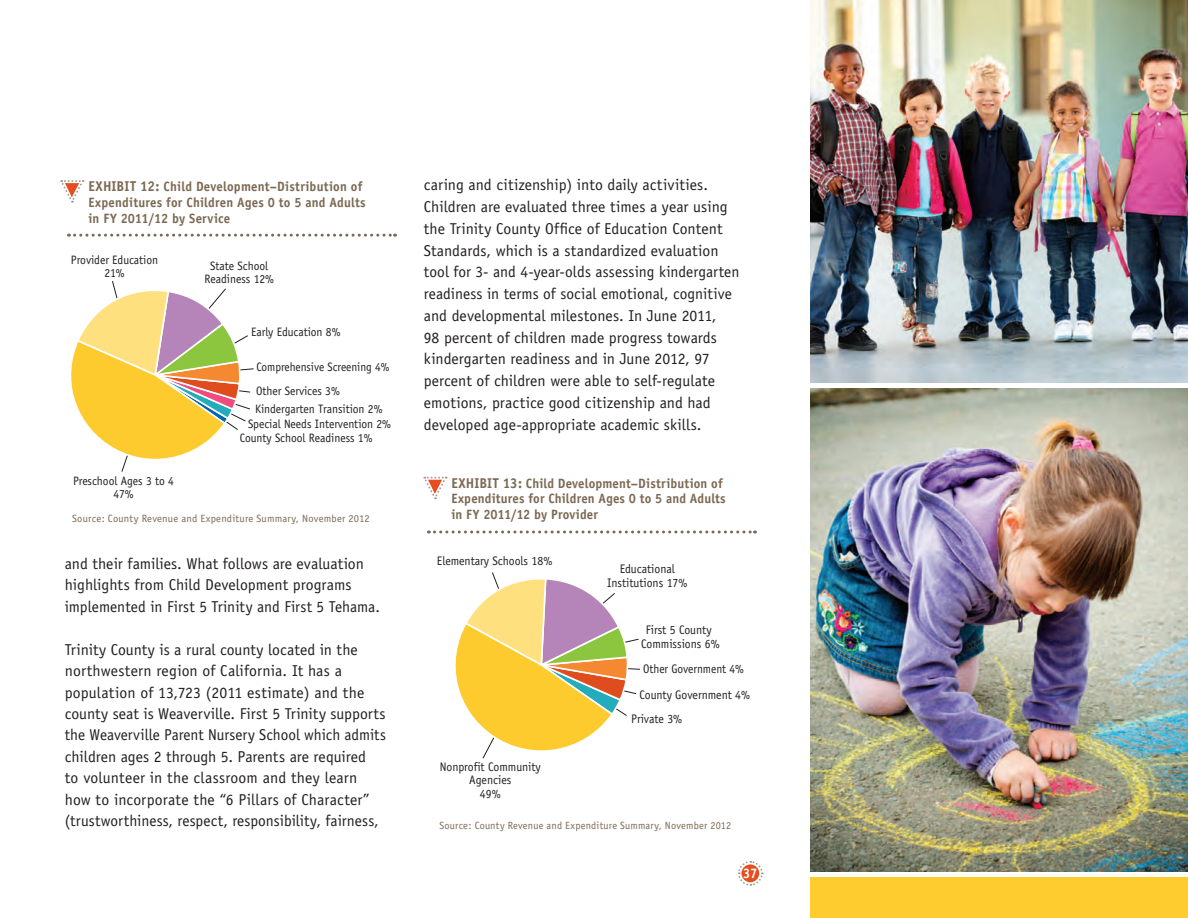
<style>
.page{position:relative;width:1188px;height:918px;background:#fff}
.page>*{position:absolute;margin:0;border:0;box-sizing:border-box;transform-origin:0 0}
.t1{font:15.75px/21.8px "Officina Sans";color:#231f20}
.t2{font:700 13.95px "Officina Sans";color:#fff;scale:.93 1}
.t3{font:700 13.5px/15.8px "Officina Sans";letter-spacing:.015em;color:#7c6954;scale:.95 1}
.t4{font:12.45px/13.2px "Officina Sans";letter-spacing:-.005em;color:#231f20;text-align:center;scale:.95 1}
.t5{font:12.45px/26.2px "Officina Sans";letter-spacing:-.005em;color:#231f20;text-align:center;scale:.92 1}
.t6{font:12.15px/13px "Officina Sans";letter-spacing:-.005em;color:#231f20;text-align:center;scale:.95 1}
.t7{font:12.15px/23.9px "Officina Sans";letter-spacing:-.005em;color:#231f20;scale:.93 1}
.t8{font:10.5px "Officina Sans";letter-spacing:.02em;color:#7c6954}
.s1{font-size:14.25px}
</style>
<div class="page">
<svg style="left:428px;top:531px;width:327px;height:3px"></svg>
<svg style="left:68px;top:234px;width:328px;height:3px"></svg>
<div style="left:810px;top:878px;width:378px;height:40px;background:#fecc2f"></div>
<svg style="left:60px;top:180px;width:24px;height:23px"></svg>
<svg style="left:71px;top:281px;width:183px;height:191px"></svg>
<svg style="left:423px;top:477px;width:24px;height:22px"></svg>
<svg style="left:455px;top:572px;width:185px;height:187px"></svg>
<img style="left:810px;top:0;width:378px;height:383px">
<img style="left:810px;top:389px;width:378px;height:483px">
<svg style="left:738px;top:861px;width:26px;height:25px"></svg>
<div style="left:741px;top:864px;width:18px;height:18px;background:#e54e20;border-radius:50%"></div>
<p class="t3" style="left:88px;top:179px;width:293px"><span class="s1">EXHIBIT 12:</span> Child Development–Distribution of<br>Expenditures for Children Ages 0 to 5 and Adults in FY 2011/12 by Service</p>
<p class="t6" style="left:71px;top:254px;width:93px">Provider Education</p>
<p class="t6" style="left:210px;top:259px;width:63px">State School</p>
<p class="t6" style="left:104px;top:267px;width:23px">21%</p>
<p class="t6" style="left:205px;top:272px;width:74px">Readiness 12%</p>
<p class="t6" style="left:251px;top:325px;width:96px">Early Education 8%</p>
<p class="t7" style="left:256px;top:355px;width:145px">Comprehensive Screening 4%<br>Other Services 3%</p>
<p class="t6" style="left:255px;top:402px;width:136px">Kindergarten Transition 2%</p>
<p class="t6" style="left:248px;top:417px;width:152px">Special Needs Intervention 2%</p>
<p class="t6" style="left:240px;top:431px;width:141px">County School Readiness 1%</p>
<p class="t6" style="left:73px;top:474px;width:108px">Preschool Ages 3 to 4<br>47%</p>
<p class="t8" style="left:72px;top:512px;width:299px">Source: County Revenue and Expenditure Summary, November 2012</p>
<p class="t1" style="left:65px;top:553px;width:317px">and their families. What follows are evaluation highlights from Child Development programs implemented in First 5 Trinity and First 5 Tehama.</p>
<p class="t1" style="left:65px;top:639px;width:323px">Trinity County is a rural county located in the northwestern region of California. It has a population of 13,723 (2011 estimate) and the county seat is Weaverville. First 5 Trinity supports the Weaverville Parent Nursery School which admits children ages 2 through 5. Parents are required<br>to volunteer in the classroom and they learn how to incorporate the “6 Pillars of Character” (trustworthiness, respect, responsibility, fairness,</p>
<p class="t1" style="left:424px;top:174px;width:317px">caring and citizenship) into daily activities.<br>Children are evaluated three times a year using the Trinity County Offce of Education Content Standards, which is a standardized evaluation tool for 3- and 4-year-olds assessing kindergarten readiness in terms of social emotional, cognitive and developmental milestones. In June 2011,<br>98 percent of children made progress towards kindergarten readiness and in June 2012, 97 percent of children were able to self-regulate emotions, practice good citizenship and had developed age-appropriate academic skills.</p>
<p class="t3" style="left:451px;top:475px;width:290px"><span class="s1">EXHIBIT 13:</span> Child Development–Distribution of<br>Expenditures for Children Ages 0 to 5 and Adults in FY 2011/12 by Provider</p>
<p class="t4" style="left:437px;top:555px;width:123px">Elementary Schools 18%</p>
<p class="t4" style="left:620px;top:563px;width:60px">Educational</p>
<p class="t4" style="left:607px;top:576px;width:86px">Institutions 17%</p>
<p class="t4" style="left:641px;top:623px;width:84px">First 5 County<br>Commissions 6%</p>
<p class="t5" style="left:639px;top:656px;width:122px">Other Government 4%<br>County Government 4%</p>
<p class="t4" style="left:631px;top:712px;width:55px">Private 3%</p>
<p class="t4" style="left:440px;top:760px;width:108px">Nonprofit Community<br>Agencies<br>49%</p>
<p class="t8" style="left:440px;top:820px;width:293px">Source: County Revenue and Expenditure Summary, November 2012</p>
<p class="t2" style="left:743px;top:864px;width:17px">37</p>
</div>
